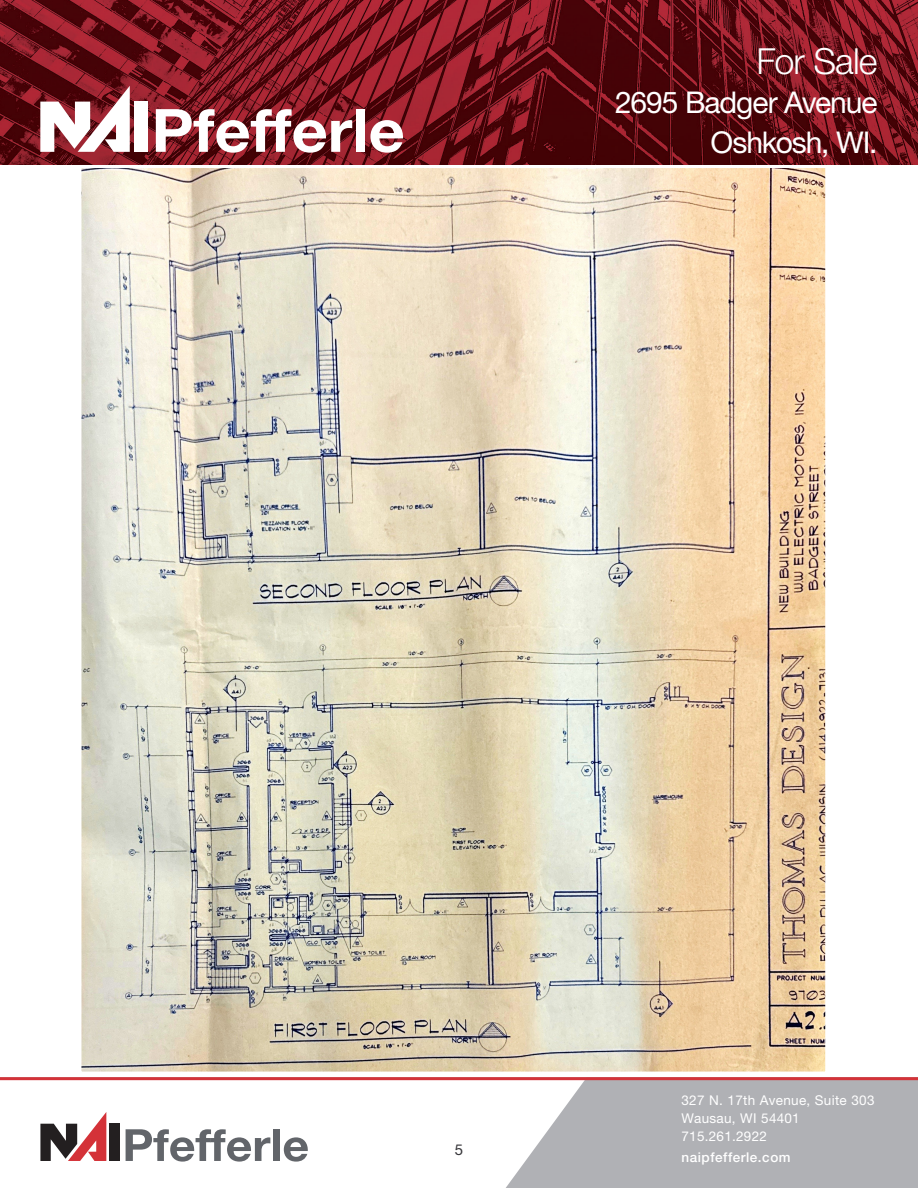
<style>
.page{position:relative;width:918px;height:1188px;background:#fff}
.page>*{position:absolute;margin:0;border:0;box-sizing:border-box;transform-origin:0 0}
.t1{font:300 36px "Helvetica Neue LT Std";letter-spacing:-.025em;color:#fff}
.t2{font:30px "Helvetica Neue LT Std";letter-spacing:-.035em;color:#fff}
.t3{font:15px "Helvetica Neue LT Std";color:#363539}
.t4{font:13.5px "Helvetica Neue LT Std";letter-spacing:.02em;color:#fff}
.t5{font:500 13.5px "Helvetica Neue LT Std";letter-spacing:.04em;color:#fff}
</style>
<div class="page">
<img style="left:82px;top:169px;width:742px;height:902px">
<div style="left:0;top:1078px;width:918px;height:110px;background:#b0b1b5"></div>
<svg style="left:0;top:1080px;width:586px;height:108px;background:#f8f7f8"></svg>
<hr style="left:0;top:1077px;width:918px;height:3px;background:#d43238">
<div style="left:110px;top:1124px;width:10px;height:37px;background:#231f20"></div>
<svg style="left:40px;top:1112px;width:66px;height:49px;background:#b18889"></svg>
<svg style="left:126px;top:1129px;width:144px;height:33px;background:#b8b9bb"></svg>
<div style="left:273px;top:1129px;width:7px;height:32px;background:#62656a"></div>
<svg style="left:284px;top:1137px;width:24px;height:25px"></svg>
<img style="left:0;top:0;width:918px;height:165px">
<div style="left:134px;top:102px;width:14px;height:50px;background:#fff"></div>
<svg style="left:40px;top:86px;width:90px;height:66px"></svg>
<svg style="left:156px;top:109px;width:196px;height:44px"></svg>
<div style="left:356px;top:109px;width:9px;height:43px;background:#fff"></div>
<svg style="left:370px;top:120px;width:33px;height:33px"></svg>
<p class="t1" style="left:756px;top:39px;width:123px">For Sale</p>
<p class="t2" style="left:615px;top:85px;width:264px">2695 Badger Avenue</p>
<p class="t2" style="left:711px;top:124px;width:168px">Oshkosh, WI.</p>
<p class="t3" style="left:455px;top:1140px;width:10px">5</p>
<p class="t4" style="left:681px;top:1092px;width:195px">327 N. 17th Avenue, Suite 303</p>
<p class="t4" style="left:681px;top:1110px;width:120px">Wausau, WI 54401</p>
<p class="t4" style="left:681px;top:1128px;width:87px">715.261.2922</p>
<p class="t5" style="left:681px;top:1149px;width:111px">naipfefferle.com</p>
</div>
